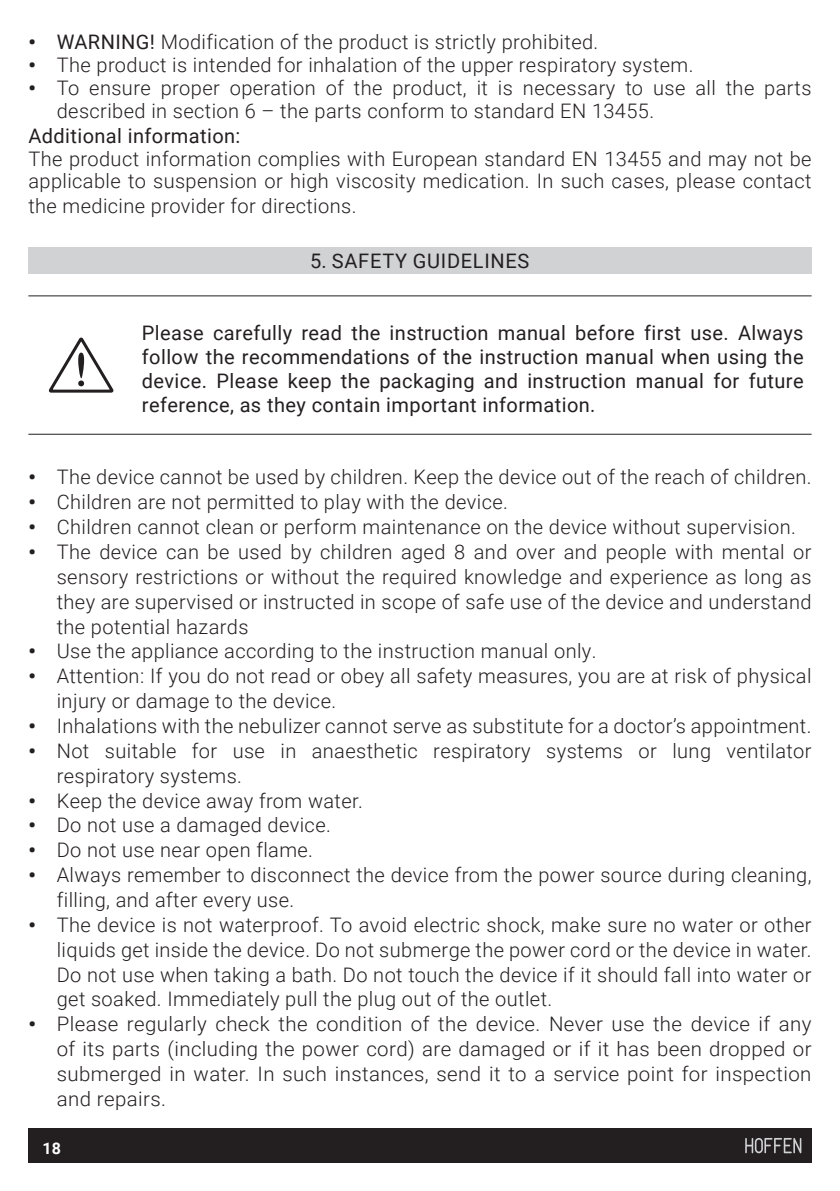
<style>
.page{position:relative;width:840px;height:1191px;background:#fff}
.page>*{position:absolute;margin:0;border:0;box-sizing:border-box;transform-origin:0 0}
.ZWYKŁY{font:300 20px/24.8px "Roboto";letter-spacing:.02em;color:#231f20}
.ZWYKŁY-2{font:20px/24px "Roboto";letter-spacing:.02em;color:#231f20;text-align:justify}
.EN_DO_SPISU_TYTUL{font:20px "Roboto";letter-spacing:.035em;color:#231f20}
.t1{font:700 16px "Roboto";color:#fff}
.s1{font-weight:900}
.s2{font-weight:400}
</style>
<div class="page">
<div style="left:28px;top:247px;width:783px;height:27px;background:#d1d2d4"></div>
<hr style="left:28px;top:295px;width:106px;height:1px;background:#231f20">
<hr style="left:134px;top:295px;width:677px;height:1px;background:#231f20">
<hr style="left:28px;top:434px;width:106px;height:1px;background:#231f20">
<hr style="left:134px;top:434px;width:677px;height:1px;background:#231f20">
<svg style="left:48px;top:337px;width:66px;height:56px"></svg>
<div style="left:28px;top:1128px;width:783px;height:34px;background:#231f20"></div>
<svg style="left:745px;top:1138px;width:56px;height:15px"></svg>
<p class="ZWYKŁY" style="left:28px;top:29px;width:571px"><span class="s1">•</span> <span class="s2">WARNING!</span> Modification of the product is strictly prohibited.</p>
<p class="ZWYKŁY" style="left:28px;top:52px;width:666px"><span class="s1">•</span> The product is intended for inhalation of the upper respiratory system.</p>
<p class="ZWYKŁY" style="left:57px;top:76px;width:755px;line-height:22.8px;text-indent:-28px"><span class="s1">•</span> To ensure proper operation of the product, it is necessary to use all the parts described in section 6 – the parts conform to standard EN 13455.</p>
<p class="ZWYKŁY-2" style="left:28px;top:123px;width:213px">Additional information:</p>
<p class="ZWYKŁY" style="left:28px;top:146px;width:784px;line-height:22.8px">The product information complies with European standard EN 13455 and may not be applicable to suspension or high viscosity medication. In such cases, please contact</p>
<p class="ZWYKŁY" style="left:28px;top:193px;width:329px">the medicine provider for directions.</p>
<p class="EN_DO_SPISU_TYTUL" style="left:310px;top:247px;width:221px">5. SAFETY GUIDELINES</p>
<p class="ZWYKŁY-2" style="left:142px;top:320px;width:662px">Please carefully read the instruction manual before first use. Always follow the recommendations of the instruction manual when using the device. Please keep the packaging and instruction manual for future reference, as they contain important information.</p>
<p class="ZWYKŁY" style="left:28px;top:464px;width:784px"><span class="s1">•</span> The device cannot be used by children. Keep the device out of the reach of children.</p>
<p class="ZWYKŁY" style="left:28px;top:489px;width:481px"><span class="s1">•</span> Children are not permitted to play with the device.</p>
<p class="ZWYKŁY" style="left:28px;top:514px;width:768px"><span class="s1">•</span> Children cannot clean or perform maintenance on the device without supervision.</p>
<p class="ZWYKŁY" style="left:57px;top:539px;width:756px;text-align:justify;text-indent:-28px"><span class="s1">•</span> The device can be used by children aged 8 and over and people with mental or sensory restrictions or without the required knowledge and experience as long as they are supervised or instructed in scope of safe use of the device and understand the potential hazards</p>
<p class="ZWYKŁY" style="left:28px;top:638px;width:569px"><span class="s1">•</span> Use the appliance according to the instruction manual only.</p>
<p class="ZWYKŁY" style="left:57px;top:663px;width:755px;text-indent:-28px"><span class="s1">•</span> Attention: If you do not read or obey all safety measures, you are at risk of physical injury or damage to the device.</p>
<p class="ZWYKŁY" style="left:28px;top:713px;width:784px"><span class="s1">•</span> Inhalations with the nebulizer cannot serve as substitute for a doctor’s appointment.</p>
<p class="ZWYKŁY" style="left:57px;top:737px;width:755px;text-indent:-28px"><span class="s1">•</span> Not suitable for use in anaesthetic respiratory systems or lung ventilator respiratory systems.</p>
<p class="ZWYKŁY" style="left:28px;top:787px;width:336px"><span class="s1">•</span> Keep the device away from water.</p>
<p class="ZWYKŁY" style="left:28px;top:812px;width:304px"><span class="s1">•</span> Do not use a damaged device.</p>
<p class="ZWYKŁY" style="left:28px;top:837px;width:286px"><span class="s1">•</span> Do not use near open flame.</p>
<p class="ZWYKŁY" style="left:57px;top:862px;width:755px;text-indent:-28px"><span class="s1">•</span> Always remember to disconnect the device from the power source during cleaning, filling, and after every use.</p>
<p class="ZWYKŁY" style="left:57px;top:911px;width:756px;text-align:justify;text-indent:-28px"><span class="s1">•</span> The device is not waterproof. To avoid electric shock, make sure no water or other liquids get inside the device. Do not submerge the power cord or the device in water.<br>Do not use when taking a bath. Do not touch the device if it should fall into water or get soaked. Immediately pull the plug out of the outlet.</p>
<p class="ZWYKŁY" style="left:57px;top:1011px;width:756px;text-align:justify;text-indent:-28px"><span class="s1">•</span> Please regularly check the condition of the device. Never use the device if any of its parts (including the power cord) are damaged or if it has been dropped or submerged in water. In such instances, send it to a service point for inspection and repairs.</p>
<p class="t1" style="left:43px;top:1137px;width:20px">18</p>
</div>
